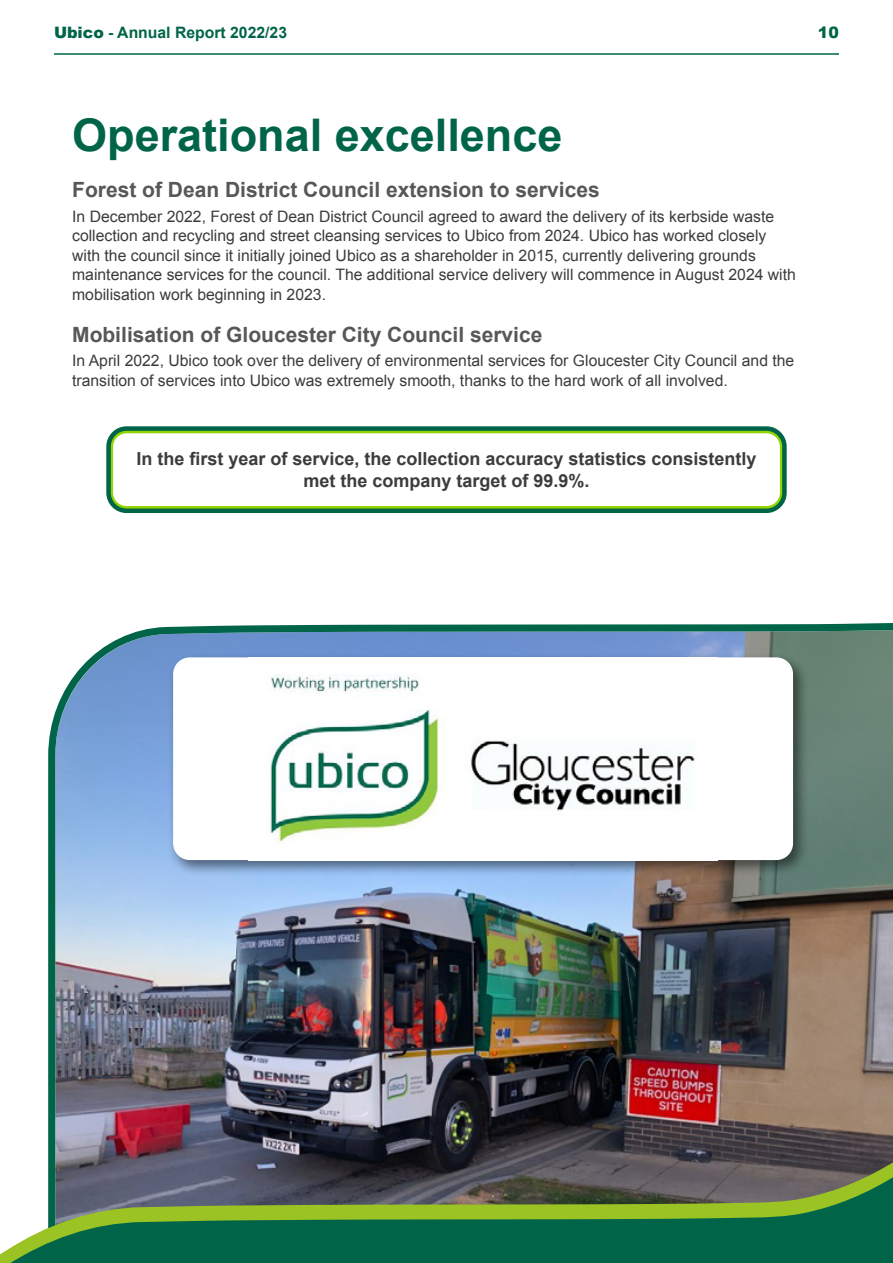
<style>
.page{position:relative;width:893px;height:1263px;background:#fff}
.page>*{position:absolute;margin:0;border:0;box-sizing:border-box;transform-origin:0 0}
.t1{font:700 45px "Arial";color:#006548}
.t2{font:700 21px "Arial";color:#575756}
.t3{font:700 18px/22.5px "Arial";color:#3c3c3b;text-align:center}
.t4{font:15.75px/19.5px "Arial";color:#3c3c3b}
.t5{font:700 15.75px "Arial";color:#006548}
.t6{font:900 15.75px "Arial";color:#006548}
.s1{font-weight:900}
</style>
<div class="page">
<hr style="left:54px;top:53px;width:785px;height:2px;background:#006548">
<div style="left:109px;top:429px;width:675px;height:81px;border:4px solid #91d400;border-radius:16px"></div>
<img style="left:48px;top:623px;width:845px;height:497px">
<div style="left:167px;top:652px;width:642px;height:224px;background:#000;opacity:.5"></div>
<div style="left:173px;top:657px;width:620px;height:203px;background:#fff;border-radius:17px"></div>
<img style="left:270px;top:674px;width:425px;height:168px">
<img style="left:48px;top:1120px;width:845px;height:15px">
<svg style="left:0;top:1135px;width:893px;height:128px"></svg>
<div style="left:106px;top:426px;width:681px;height:87px;border:4px solid #006548;border-radius:18px"></div>
<p class="t5" style="left:54px;top:22px;width:235px"><span class="s1">Ubico</span> - Annual Report 2022/23</p>
<p class="t6" style="left:818px;top:21px;width:23px">10</p>
<p class="t1" style="left:72px;top:106px;width:492px">Operational excellence</p>
<p class="t2" style="left:72px;top:176px;width:529px">Forest of Dean District Council extension to services</p>
<p class="t4" style="left:72px;top:206px;width:725px">In December 2022, Forest of Dean District Council agreed to award the delivery of its kerbside waste collection and recycling and street cleansing services to Ubico from 2024. Ubico has worked closely with the council since it initially joined Ubico as a shareholder in 2015, currently delivering grounds maintenance services for the council. The additional service delivery will commence in August 2024 with mobilisation work beginning in 2023.</p>
<p class="t2" style="left:72px;top:321px;width:472px">Mobilisation of Gloucester City Council service</p>
<p class="t4" style="left:72px;top:351px;width:724px">In April 2022, Ubico took over the delivery of environmental services for Gloucester City Council and the transition of services into Ubico was extremely smooth, thanks to the hard work of all involved.</p>
<p class="t3" style="left:136px;top:448px;width:622px">In the first year of service, the collection accuracy statistics consistently met the company target of 99.9%.</p>
</div>
